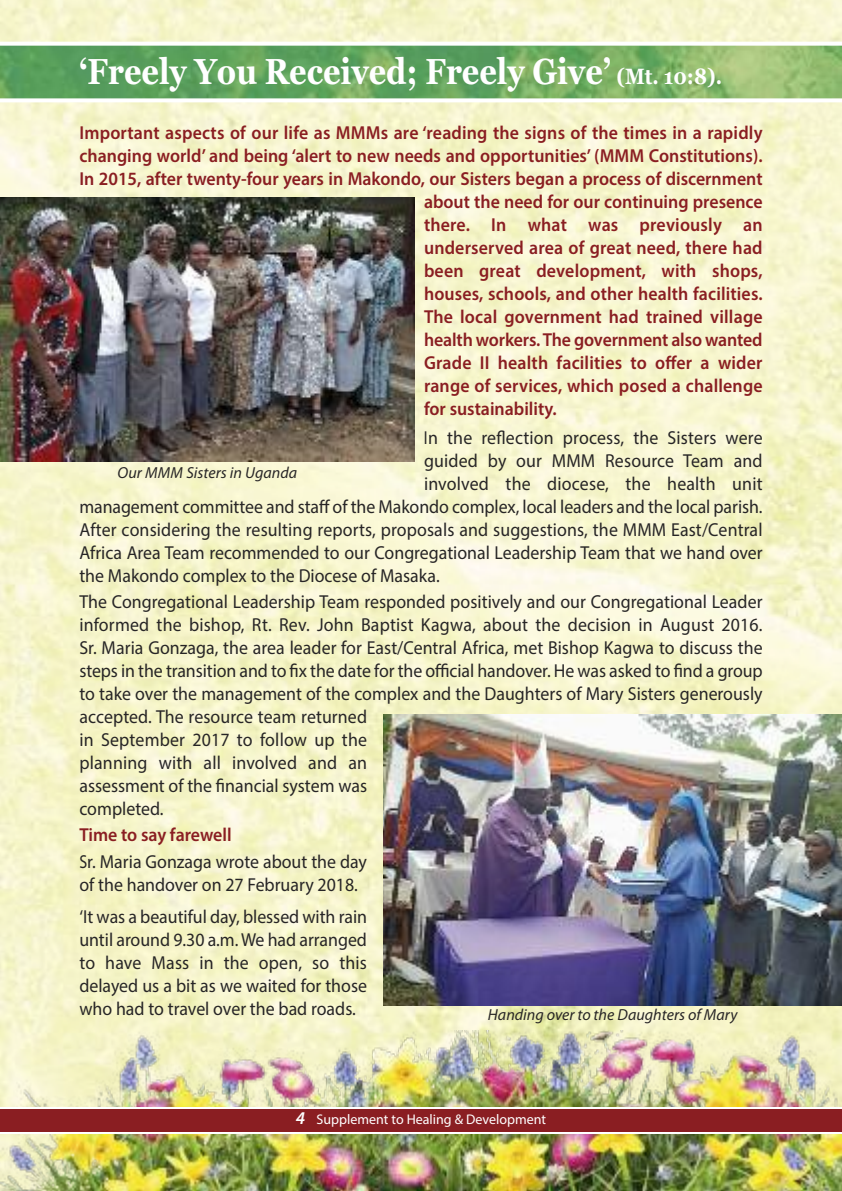
<style>
.page{position:relative;width:842px;height:1191px;background:#fff}
.page>*{position:absolute;margin:0;border:0;box-sizing:border-box;transform-origin:0 0}
.t1{font:700 36px "Georgia";color:#fff;scale:.85 1}
.t2{font:18.8px/23px "Myriad Pro";color:#272526;scale:.95 1}
.t3{font:600 18.8px "Myriad Pro";letter-spacing:.005em;color:#8a1e22;scale:.95 1}
.t4{font:18.8px/23px "Myriad Pro";color:#272526;scale:.85 1}
.t5{font:italic 16px "Myriad Pro";color:#272526}
.t6{font:14px "Myriad Pro";color:#fff}
.s1{font-size:22px}
.s2{font-weight:600;font-style:italic;font-size:18px}
</style>
<div class="page">
<img style="left:0;top:0;width:842px;height:1030px">
<img style="left:0;top:1030px;width:842px;height:161px">
<div style="left:0;top:1107px;width:842px;height:26px;background:#8a1e22"></div>
<img style="left:0;top:46px;width:842px;height:52px">
<svg style="left:0;top:42px;width:842px;height:4px"></svg>
<svg style="left:0;top:98px;width:842px;height:4px"></svg>
<hr style="left:0;top:556px;width:1px;height:274px;background:#fff">
<img style="left:0;top:197px;width:414px;height:264px">
<img style="left:383px;top:715px;width:459px;height:290px">
<h1 class="t1" style="left:79px;top:50px;width:758px">‘Freely You Received; Freely Give’ <span class="s1">(Mt. 10:8).</span></h1>
<p class="t3" style="left:79px;top:125px;width:721px">Important aspects of our life as MMMs are ‘reading the signs of the times in a rapidly</p>
<p class="t3" style="left:79px;top:148px;width:721px">changing world’ and being ‘alert to new needs and opportunities’ (MMM Constitutions).</p>
<p class="t3" style="left:79px;top:171px;width:721px">In 2015, after twenty-four years in Makondo, our Sisters began a process of discernment</p>
<p class="t3" style="left:424px;top:194px;width:358px">about the need for our continuing presence</p>
<p class="t3" style="left:424px;top:217px;width:358px">there. In what was previously an</p>
<p class="t3" style="left:424px;top:240px;width:358px">underserved area of great need, there had</p>
<p class="t3" style="left:424px;top:263px;width:358px">been great development, with shops,</p>
<p class="t3" style="left:424px;top:286px;width:358px">houses, schools, and other health facilities.</p>
<p class="t3" style="left:424px;top:309px;width:358px">The local government had trained village</p>
<p class="t3" style="left:424px;top:332px;width:358px">health workers.The government also wanted</p>
<p class="t3" style="left:424px;top:355px;width:358px">Grade II health facilities to offer a wider</p>
<p class="t3" style="left:424px;top:378px;width:358px">range of services, which posed a challenge</p>
<p class="t3" style="left:424px;top:401px;width:141px">for sustainability.</p>
<p class="t4" style="left:424px;top:427px;width:400px">In the reflection process, the Sisters were</p>
<p class="t2" style="left:424px;top:450px;width:358px">guided by our MMM Resource Team and</p>
<p class="t2" style="left:424px;top:473px;width:358px">involved the diocese, the health unit</p>
<p class="t2" style="left:79px;top:496px;width:721px">management committee and staff of the Makondo complex, local leaders and the local parish.</p>
<p class="t2" style="left:79px;top:519px;width:721px">After considering the resulting reports, proposals and suggestions, the MMM East/Central</p>
<p class="t2" style="left:79px;top:542px;width:721px">Africa Area Team recommended to our Congregational Leadership Team that we hand over</p>
<p class="t2" style="left:79px;top:565px;width:381px">the Makondo complex to the Diocese of Masaka.</p>
<p class="t2" style="left:79px;top:591px;width:721px">The Congregational Leadership Team responded positively and our Congregational Leader informed the bishop, Rt. Rev. John Baptist Kagwa, about the decision in August 2016.<br>Sr. Maria Gonzaga, the area leader for East/Central Africa, met Bishop Kagwa to discuss the steps in the transition and to fix the date for the official handover. He was asked to find a group to take over the management of the complex and the Daughters of Mary Sisters generously accepted. The resource team returned<br>in September 2017 to follow up the<br>planning with all involved and an<br>assessment of the financial system was<br>completed.</p>
<p class="t3" style="left:79px;top:828px;width:162px">Time to say farewell</p>
<p class="t4" style="left:79px;top:852px;width:340px">Sr. Maria Gonzaga wrote about the day of the handover on 27 February 2018.</p>
<p class="t2" style="left:79px;top:906px;width:304px;text-align:justify">‘It was a beautiful day, blessed with rain until around 9.30 a.m. We had arranged to have Mass in the open, so this delayed us a bit as we waited for those who had to travel over the bad roads.</p>
<p class="t5" style="left:118px;top:466px;width:181px">Our MMM Sisters in Uganda</p>
<p class="t5" style="left:488px;top:1008px;width:251px">Handing over to the Daughters of Mary</p>
<p class="t6" style="left:296px;top:1114px;width:252px"><span class="s2">4</span> Supplement to Healing &amp; Development</p>
</div>
